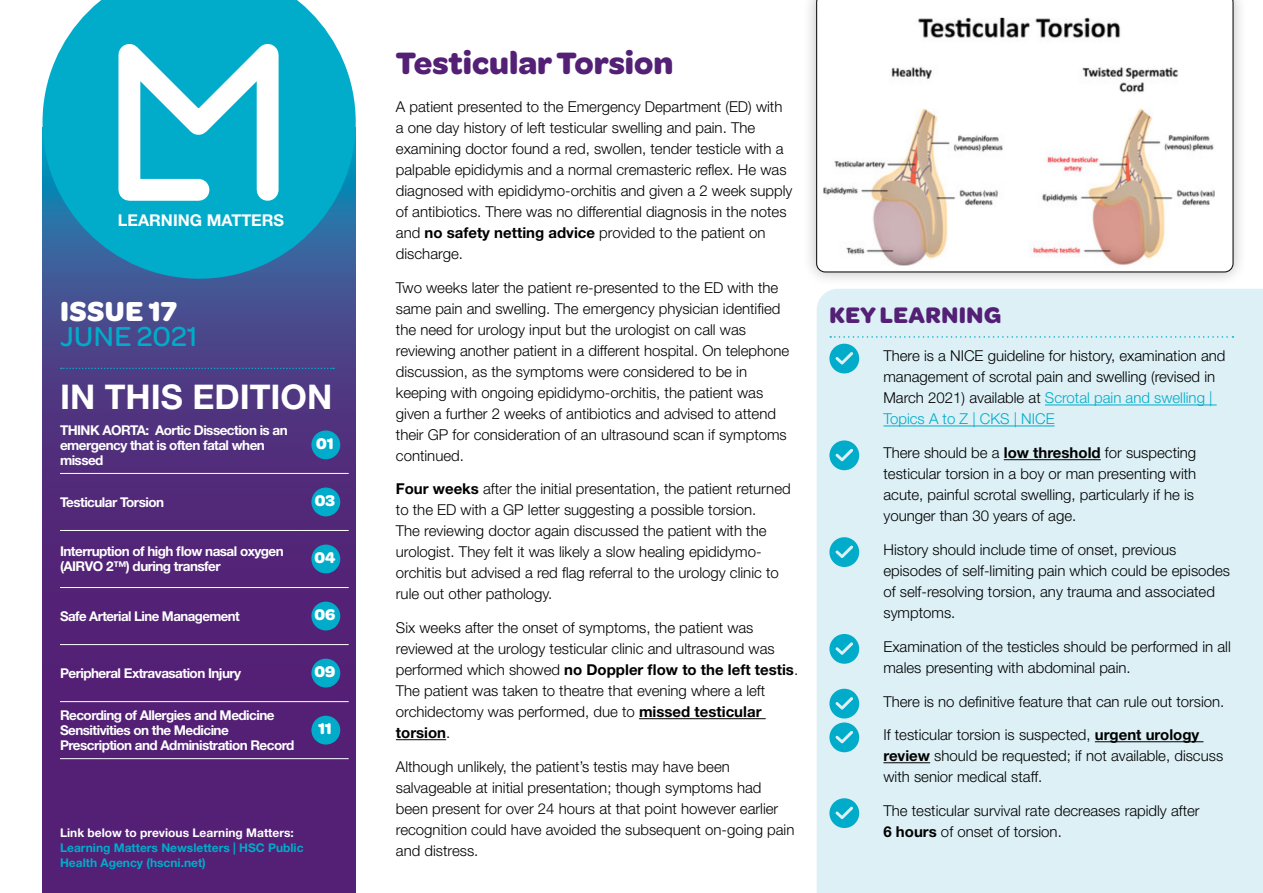
<style>
.page{position:relative;width:1263px;height:893px;background:#fff}
.page>*{position:absolute;margin:0;border:0;box-sizing:border-box;transform-origin:0 0}
.t1{font:700 34.05px "Helvetica Neue LT Std";color:#fff}
.H2_Article_heading{font:700 33px "Omnes";color:#532075}
.t2{font:500 29.25px "Omnes";letter-spacing:.01em;color:#00acc9}
.t3{font:700 29.25px "Omnes";letter-spacing:.02em;color:#fff}
.H2_Key_Learning_Head{font:700 24px "Omnes";letter-spacing:.02em;color:#532075}
.P_text_for_right_han{font:700 16.5px "Omnes";color:#fff}
.t4{font:700 16.2px "Helvetica Neue LT Std";color:#fff}
.P_Body_text{font:300 15px/21px "Helvetica Neue LT Std";color:#000}
.t5{font:700 13.5px/15px "Helvetica Neue LT Std";letter-spacing:-.04em;color:#fff}
.t6{font:700 12px/15px "Helvetica Neue LT Std";color:#00acc9}
.t7{font:700 12px "Helvetica Neue LT Std";color:#fff}
.s1{font-weight:700}
.s2{color:#00acc9}
</style>
<div class="page">
<svg style="left:43px;top:279px;width:313px;height:614px;background:#502b7b"></svg>
<svg style="left:43px;top:0;width:313px;height:279px;background:#21a5c5"></svg>
<svg style="left:108px;top:2px;width:181px;height:210px"></svg>
<svg style="left:61px;top:368px;width:273px;height:1px"></svg>
<hr style="left:60px;top:473px;width:243px;height:1px;background:#fff">
<hr style="left:303px;top:473px;width:46px;height:1px;background:#fff">
<hr style="left:60px;top:530px;width:243px;height:1px;background:#fff">
<hr style="left:303px;top:530px;width:46px;height:1px;background:#fff">
<hr style="left:60px;top:587px;width:243px;height:1px;background:#fff">
<hr style="left:303px;top:587px;width:46px;height:1px;background:#fff">
<hr style="left:60px;top:644px;width:243px;height:1px;background:#fff">
<hr style="left:303px;top:644px;width:46px;height:1px;background:#fff">
<hr style="left:60px;top:701px;width:243px;height:1px;background:#fff">
<hr style="left:303px;top:701px;width:46px;height:1px;background:#fff">
<hr style="left:60px;top:758px;width:243px;height:1px;background:#fff">
<hr style="left:303px;top:758px;width:46px;height:1px;background:#fff">
<div style="left:311px;top:430px;width:29px;height:29px;background:#00acc9;border-radius:50%"></div>
<div style="left:311px;top:487px;width:29px;height:29px;background:#00acc9;border-radius:50%"></div>
<div style="left:311px;top:545px;width:29px;height:28px;background:#00acc9;border-radius:50%"></div>
<div style="left:311px;top:602px;width:29px;height:28px;background:#00acc9;border-radius:50%"></div>
<div style="left:311px;top:659px;width:29px;height:28px;background:#00acc9;border-radius:50%"></div>
<div style="left:311px;top:716px;width:29px;height:29px;background:#00acc9;border-radius:50%"></div>
<div style="left:817px;top:289px;width:446px;height:604px;background:#dcf0f6"></div>
<hr style="left:639px;top:718px;width:127px;height:1px;background:#000">
<hr style="left:396px;top:739px;width:50px;height:1px;background:#000">
<svg style="left:830px;top:336px;width:403px;height:2px"></svg>
<hr style="left:1045px;top:405px;width:172px;height:1px;background:#00acc9">
<hr style="left:883px;top:426px;width:172px;height:1px;background:#00acc9">
<hr style="left:1004px;top:459px;width:97px;height:1px;background:#000">
<hr style="left:1095px;top:741px;width:108px;height:1px;background:#000">
<hr style="left:883px;top:762px;width:47px;height:1px;background:#000">
<svg style="left:829px;top:344px;width:30px;height:29px"></svg>
<svg style="left:829px;top:440px;width:30px;height:30px"></svg>
<svg style="left:829px;top:537px;width:30px;height:30px"></svg>
<svg style="left:829px;top:634px;width:30px;height:30px"></svg>
<svg style="left:829px;top:689px;width:30px;height:63px;background:#4ac2d8"></svg>
<svg style="left:829px;top:798px;width:30px;height:30px"></svg>
<div style="left:802px;top:0;width:445px;height:286px;background:#000;opacity:.26"></div>
<svg style="left:816px;top:0;width:417px;height:272px"></svg>
<p class="t4" style="left:118px;top:210px;width:168px">LEARNING MATTERS</p>
<h3 class="t3" style="left:60px;top:290px;width:119px">ISSUE 17</h3>
<h3 class="t2" style="left:60px;top:316px;width:139px">JUNE 2021</h3>
<h1 class="t1" style="left:60px;top:376px;width:274px">IN THIS EDITION</h1>
<p class="t5" style="left:60px;top:422px;width:229px">THINK AORTA: Aortic Dissection is an emergency that is often fatal when missed</p>
<p class="P_text_for_right_han" style="left:316px;top:432px;width:19px">01</p>
<p class="t5" style="left:60px;top:494px;width:106px">Testicular Torsion</p>
<p class="P_text_for_right_han" style="left:315px;top:489px;width:22px">03</p>
<p class="t5" style="left:60px;top:544px;width:225px">Interruption of high flow nasal oxygen (AIRVO 2™) during transfer</p>
<p class="P_text_for_right_han" style="left:314px;top:546px;width:23px">04</p>
<p class="t5" style="left:60px;top:608px;width:181px">Safe Arterial Line Management</p>
<p class="P_text_for_right_han" style="left:314px;top:603px;width:22px">06</p>
<p class="t5" style="left:60px;top:665px;width:183px">Peripheral Extravasation Injury</p>
<p class="P_text_for_right_han" style="left:314px;top:660px;width:22px">09</p>
<p class="t5" style="left:60px;top:707px;width:236px">Recording of Allergies and Medicine<br>Sensitivities on the Medicine<br>Prescription and Administration Record</p>
<p class="P_text_for_right_han" style="left:318px;top:717px;width:15px">11</p>
<p class="t7" style="left:60px;top:825px;width:235px">Link below to previous Learning Matters:</p>
<p class="t6" style="left:60px;top:840px;width:245px">Learning Matters Newsletters | HSC Public<br>Health Agency (hscni.net)</p>
<p class="H2_Article_heading" style="left:396px;top:40px;width:279px">Testicular Torsion</p>
<p class="P_Body_text" style="left:396px;top:96px;width:398px">A patient presented to the Emergency Department (ED) with a one day history of left testicular swelling and pain. The examining doctor found a red, swollen, tender testicle with a palpable epididymis and a normal cremasteric reflex. He was diagnosed with epididymo-orchitis and given a 2 week supply of antibiotics. There was no differential diagnosis in the notes and <span class="s1">no safety netting advice</span> provided to the patient on discharge.</p>
<p class="P_Body_text" style="left:396px;top:276px;width:395px">Two weeks later the patient re-presented to the ED with the same pain and swelling. The emergency physician identified the need for urology input but the urologist on call was reviewing another patient in a different hospital. On telephone discussion, as the symptoms were considered to be in keeping with ongoing epididymo-orchitis, the patient was given a further 2 weeks of antibiotics and advised to attend their GP for consideration of an ultrasound scan if symptoms continued.</p>
<p class="P_Body_text" style="left:396px;top:478px;width:396px"><span class="s1">Four weeks</span> after the initial presentation, the patient returned to the ED with a GP letter suggesting a possible torsion.<br>The reviewing doctor again discussed the patient with the urologist. They felt it was likely a slow healing epididymo&shy;orchitis but advised a red flag referral to the urology clinic to rule out other pathology.</p>
<p class="P_Body_text" style="left:396px;top:617px;width:404px">Six weeks after the onset of symptoms, the patient was reviewed at the urology testicular clinic and ultrasound was performed which showed <span class="s1">no Doppler flow to the left testis</span>.<br>The patient was taken to theatre that evening where a left orchidectomy was performed, due to <span class="s1">missed testicular torsion</span>.</p>
<p class="P_Body_text" style="left:396px;top:756px;width:400px">Although unlikely, the patient’s testis may have been salvageable at initial presentation; though symptoms had been present for over 24 hours at that point however earlier recognition could have avoided the subsequent on-going pain and distress.</p>
<p class="H2_Key_Learning_Head" style="left:829px;top:298px;width:173px">KEY LEARNING</p>
<p class="P_Body_text" style="left:883px;top:345px;width:344px">There is a NICE guideline for history, examination and management of scrotal pain and swelling (revised in March 2021) available at <span class="s2">Scrotal pain and swelling | Topics A to Z | CKS | NICE</span></p>
<p class="P_Body_text" style="left:883px;top:442px;width:314px">There should be a <span class="s1">low threshold</span> for suspecting testicular torsion in a boy or man presenting with acute, painful scrotal swelling, particularly if he is younger than 30 years of age.</p>
<p class="P_Body_text" style="left:883px;top:539px;width:348px">History should include time of onset, previous episodes of self-limiting pain which could be episodes of self-resolving torsion, any trauma and associated symptoms.</p>
<p class="P_Body_text" style="left:883px;top:636px;width:349px">Examination of the testicles should be performed in all males presenting with abdominal pain.</p>
<p class="P_Body_text" style="left:883px;top:690px;width:342px">There is no definitive feature that can rule out torsion.</p>
<p class="P_Body_text" style="left:883px;top:724px;width:341px">If testicular torsion is suspected, <span class="s1">urgent urology review</span> should be requested; if not available, discuss with senior medical staff.</p>
<p class="P_Body_text" style="left:883px;top:800px;width:318px">The testicular survival rate decreases rapidly after<br><span class="s1">6 hours</span> of onset of torsion.</p>
</div>
